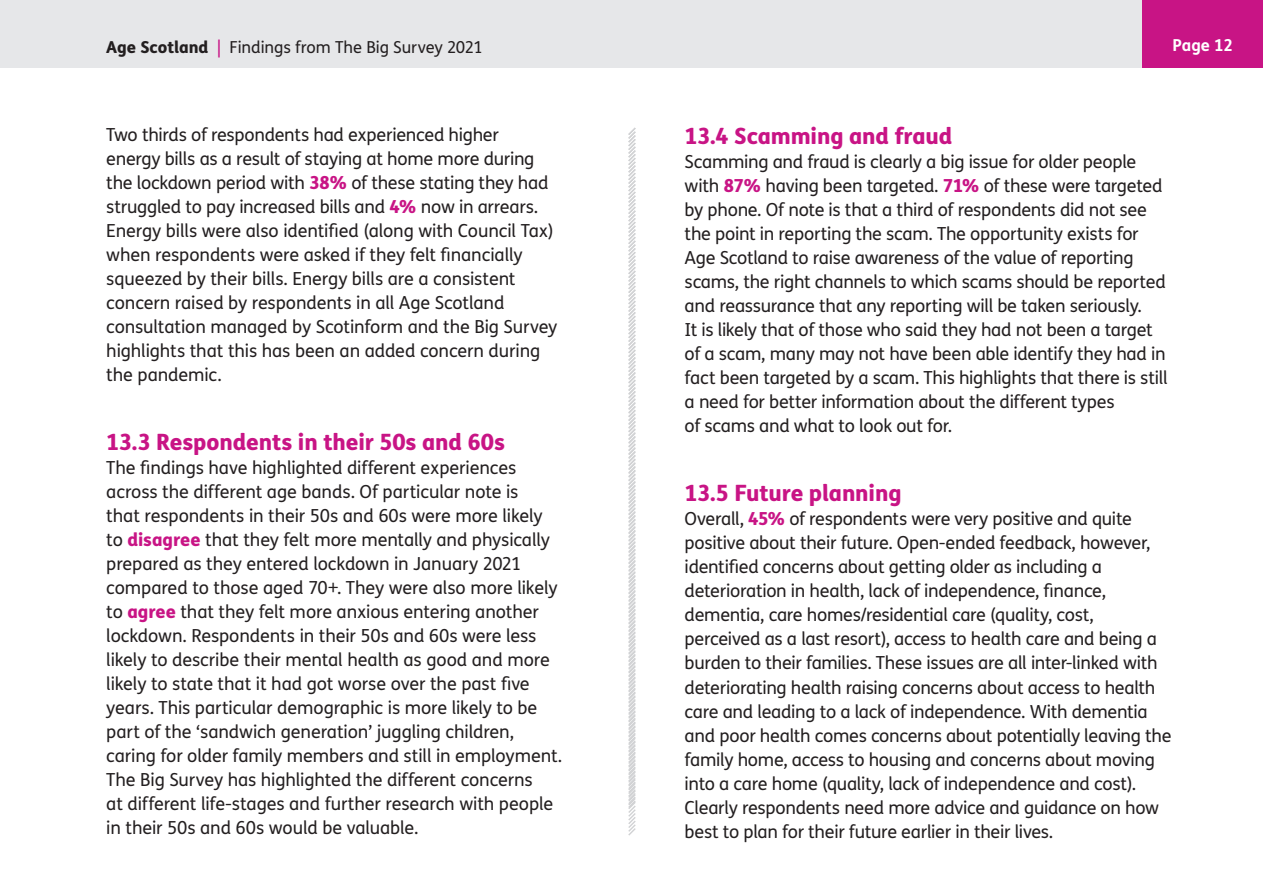
<style>
.page{position:relative;width:1263px;height:893px;background:#fff}
.page>*{position:absolute;margin:0;border:0;box-sizing:border-box;transform-origin:0 0}
._6_Small_Heading{font:800 22.5px "FS Me";letter-spacing:-.005em;color:#c81485}
._4_BODY_TEXT{font:18px/24px "FS Me";letter-spacing:-.015em;color:#231f20}
.t1{font:16.5px "FS Me";letter-spacing:-.005em;color:#231f20}
.t2{font:700 16.5px "FS Me";letter-spacing:-.005em;color:#fff}
.s1{font-weight:800}
.s2{color:#c81485}
.s3{font-weight:800;color:#c81485}
</style>
<div class="page">
<div style="left:0;top:0;width:1263px;height:67px;background:#e6e7e9"></div>
<div style="left:1142px;top:0;width:121px;height:67px;background:#c81485"></div>
<svg style="left:628px;top:127px;width:8px;height:709px"></svg>
<p class="t1" style="left:106px;top:36px;width:378px"><span class="s1">Age Scotland</span> <span class="s2">|</span> Findings from The Big Survey 2021</p>
<p class="t2" style="left:1172px;top:33px;width:62px">Page 12</p>
<p class="_4_BODY_TEXT" style="left:106px;top:122px;width:452px">Two thirds of respondents had experienced higher energy bills as a result of staying at home more during the lockdown period with <span class="s3">38%</span> of these stating they had struggled to pay increased bills and <span class="s3">4%</span> now in arrears.<br>Energy bills were also identified (along with Council Tax) when respondents were asked if they felt financially squeezed by their bills. Energy bills are a consistent concern raised by respondents in all Age Scotland consultation managed by Scotinform and the Big Survey highlights that this has been an added concern during the pandemic.</p>
<p class="_6_Small_Heading" style="left:106px;top:424px;width:400px">13.3 Respondents in their 50s and 60s</p>
<p class="_4_BODY_TEXT" style="left:106px;top:455px;width:457px">The findings have highlighted different experiences across the different age bands. Of particular note is<br>that respondents in their 50s and 60s were more likely to <span class="s3">disagree</span> that they felt more mentally and physically prepared as they entered lockdown in January 2021 compared to those aged 70+. They were also more likely to <span class="s3">agree</span> that they felt more anxious entering another lockdown. Respondents in their 50s and 60s were less likely to describe their mental health as good and more likely to state that it had got worse over the past five years. This particular demographic is more likely to be part of the ‘sandwich generation’ juggling children, caring for older family members and still in employment.<br>The Big Survey has highlighted the different concerns<br>at different life-stages and further research with people in their 50s and 60s would be valuable.</p>
<p class="_6_Small_Heading" style="left:685px;top:119px;width:269px">13.4 Scamming and fraud</p>
<p class="_4_BODY_TEXT" style="left:685px;top:150px;width:484px">Scamming and fraud is clearly a big issue for older people with <span class="s3">87%</span> having been targeted. <span class="s3">71%</span> of these were targeted by phone. Of note is that a third of respondents did not see the point in reporting the scam. The opportunity exists for Age Scotland to raise awareness of the value of reporting scams, the right channels to which scams should be reported and reassurance that any reporting will be taken seriously.<br>It is likely that of those who said they had not been a target of a scam, many may not have been able identify they had in fact been targeted by a scam. This highlights that there is still a need for better information about the different types<br>of scams and what to look out for.</p>
<p class="_6_Small_Heading" style="left:685px;top:476px;width:218px">13.5 Future planning</p>
<p class="_4_BODY_TEXT" style="left:685px;top:507px;width:488px">Overall, <span class="s3">45%</span> of respondents were very positive and quite positive about their future. Open-ended feedback, however, identified concerns about getting older as including a deterioration in health, lack of independence, finance, dementia, care homes/residential care (quality, cost, perceived as a last resort), access to health care and being a burden to their families. These issues are all inter-linked with deteriorating health raising concerns about access to health care and leading to a lack of independence. With dementia and poor health comes concerns about potentially leaving the family home, access to housing and concerns about moving into a care home (quality, lack of independence and cost).<br>Clearly respondents need more advice and guidance on how best to plan for their future earlier in their lives.</p>
</div>
